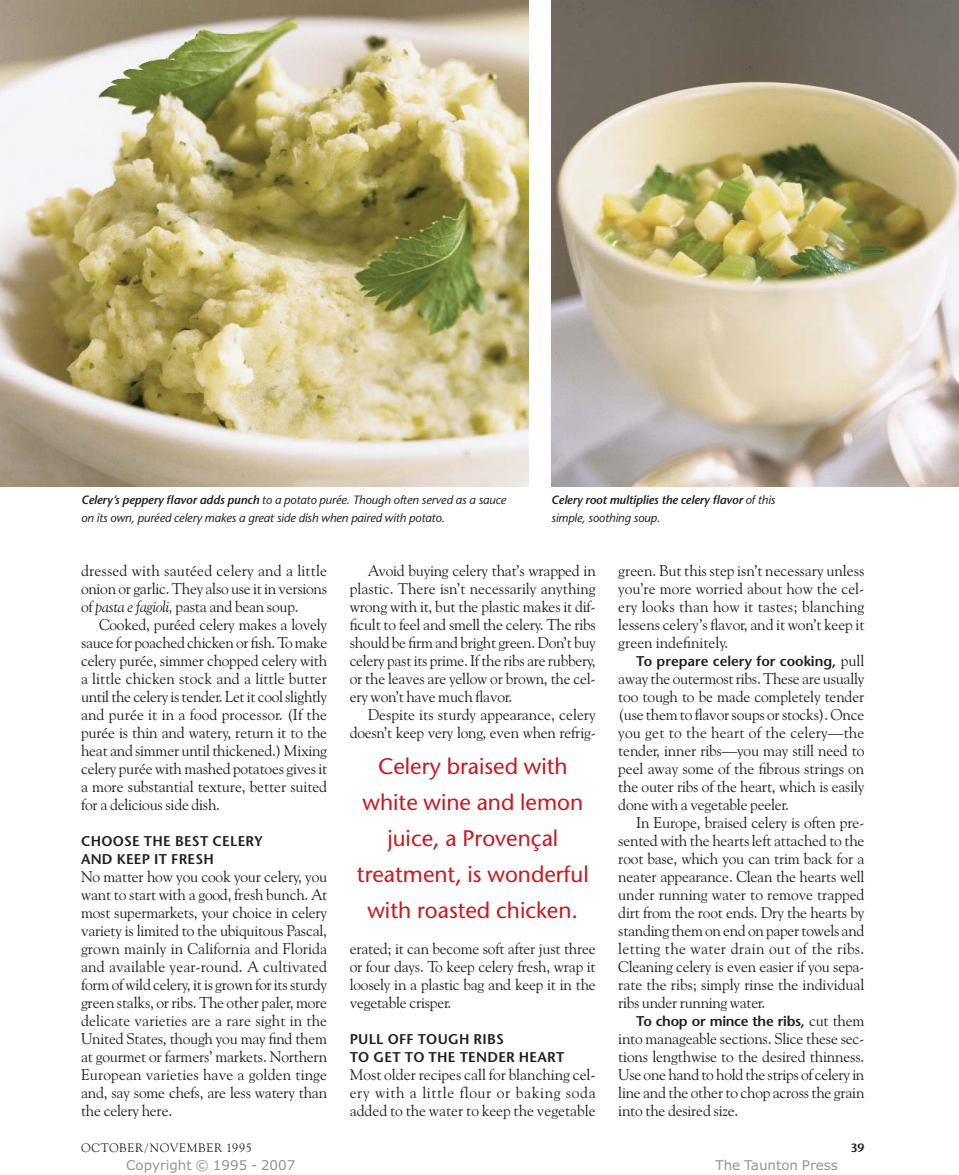
<style>
.page{position:relative;width:959px;height:1175px;background:#fff}
.page>*{position:absolute;margin:0;border:0;box-sizing:border-box;transform-origin:0 0}
.t1{font:22.5px/36px "Stone Sans";color:#ce171e;text-align:center}
.t2{font:15.6px/18px "Goudy Old Style BT";letter-spacing:-.015em;color:#231f20;text-align:justify}
.t3{font:600 14.1px/18px "Stone Sans";letter-spacing:.015em;color:#231f20}
.t4{font:600 14.1px "Stone Sans";letter-spacing:-.02em;color:#231f20}
.t5{font:13.5px "Verdana";color:#939598}
.t6{font:12.3px "Goudy Old Style BT";letter-spacing:.065em;color:#231f20}
.t7{font:italic 12px/18px "Stone Sans";letter-spacing:-.01em;color:#231f20}
.t8{font:italic 600 12px/18px "Stone Sans";letter-spacing:-.01em;color:#231f20}
.t9{font:600 12px "Stone Sans";color:#231f20}
.s1{font-weight:600}
.s2{font-weight:400}
.s3{font-style:italic}
.s4{font-family:"Goudy Old Style BT";font-weight:400;font-size:15.6px}
</style>
<div class="page">
<img style="left:551px;top:0;width:407px;height:486px">
<img style="left:0;top:0;width:528px;height:486px">
<p class="t7" style="left:81px;top:492px;width:426px"><span class="s1">Celery’s peppery flavor adds punch</span> to a potato purée. Though often served as a sauce on its own, puréed celery makes a great side dish when paired with potato.</p>
<p class="t8" style="left:551px;top:492px;width:226px">Celery root multiplies the celery flavor <span class="s2">of this simple, soothing soup.</span></p>
<p class="t2" style="left:81px;top:563px;width:248px">dressed with sautéed celery and a little onion or garlic. They also use it in versions of <span class="s3">pasta e fagioli,</span> pasta and bean soup.</p>
<p class="t2" style="left:81px;top:617px;width:248px;text-indent:18px">Cooked, puréed celery makes a lovely sauce for poached chicken or fish. To make celery purée, simmer chopped celery with a little chicken stock and a little butter until the celery is tender. Let it cool slightly and purée it in a food processor. (If the purée is thin and watery, return it to the heat and simmer until thickened.) Mixing celery purée with mashed potatoes gives it a more substantial texture, better suited for a delicious side dish.</p>
<p class="t3" style="left:81px;top:834px;width:183px">CHOOSE THE BEST CELERY<br>AND KEEP IT FRESH</p>
<p class="t2" style="left:81px;top:869px;width:248px">No matter how you cook your celery, you want to start with a good, fresh bunch. At most supermarkets, your choice in celery variety is limited to the ubiquitous Pascal, grown mainly in California and Florida and available year-round. A cultivated form of wild celery, it is grown for its sturdy green stalks, or ribs. The other paler, more delicate varieties are a rare sight in the United States, though you may find them at gourmet or farmers’ markets. Northern European varieties have a golden tinge and, say some chefs, are less watery than the celery here.</p>
<p class="t2" style="left:350px;top:563px;width:248px;text-indent:18px">Avoid buying celery that’s wrapped in plastic. There isn’t necessarily anything wrong with it, but the plastic makes it dif&shy;ficult to feel and smell the celery. The ribs should be firm and bright green. Don’t buy celery past its prime. If the ribs are rubbery, or the leaves are yellow or brown, the cel&shy;ery won’t have much flavor.</p>
<p class="t2" style="left:350px;top:707px;width:248px;text-align:right">Despite its sturdy appearance, celery doesn’t keep very long, even when refrig-</p>
<h1 class="t1" style="left:357px;top:751px;width:233px">Celery braised with white wine and lemon juice, a Provençal treatment, is wonderful with roasted chicken.</h1>
<p class="t2" style="left:350px;top:941px;width:248px">erated; it can become soft after just three or four days. To keep celery fresh, wrap it loosely in a plastic bag and keep it in the vegetable crisper.</p>
<p class="t3" style="left:350px;top:1032px;width:216px">PULL OFF TOUGH RIBS<br>TO GET TO THE TENDER HEART</p>
<p class="t2" style="left:350px;top:1067px;width:247px">Most older recipes call for blanching cel&shy;ery with a little flour or baking soda added to the water to keep the vegetable</p>
<p class="t2" style="left:618px;top:563px;width:248px">green. But this step isn’t necessary unless you’re more worried about how the cel&shy;ery looks than how it tastes; blanching lessens celery’s flavor, and it won’t keep it green indefinitely.</p>
<p class="t3" style="left:636px;top:654px;width:229px">To prepare celery for cooking, <span class="s4">pull</span></p>
<p class="t2" style="left:618px;top:671px;width:248px">away the outermost ribs. These are usually too tough to be made completely tender (use them to flavor soups or stocks). Once you get to the heart of the celery—the tender, inner ribs—you may still need to peel away some of the fibrous strings on the outer ribs of the heart, which is easily done with a vegetable peeler.</p>
<p class="t2" style="left:618px;top:815px;width:248px;text-indent:18px">In Europe, braised celery is often pre&shy;sented with the hearts left attached to the root base, which you can trim back for a neater appearance. Clean the hearts well under running water to remove trapped dirt from the root ends. Dry the hearts by standing them on end on paper towels and letting the water drain out of the ribs.<br>Cleaning celery is even easier if you sepa&shy;rate the ribs; simply rinse the individual ribs under running water.</p>
<p class="t4" style="left:636px;top:1016px;width:230px">To chop or mince the ribs, <span class="s4">cut them</span></p>
<p class="t2" style="left:618px;top:1031px;width:248px">into manageable sections. Slice these sec&shy;tions lengthwise to the desired thinness.<br>Use one hand to hold the strips of celery in line and the other to chop across the grain into the desired size.</p>
<p class="t6" style="left:81px;top:1142px;width:172px">OCTOBER/NOVEMBER 1995</p>
<p class="t9" style="left:850px;top:1143px;width:15px">39</p>
<p class="t5" style="left:126px;top:1160px;width:171px">Copyright © 1995 - 2007</p>
<p class="t5" style="left:715px;top:1160px;width:124px">The Taunton Press</p>
</div>
